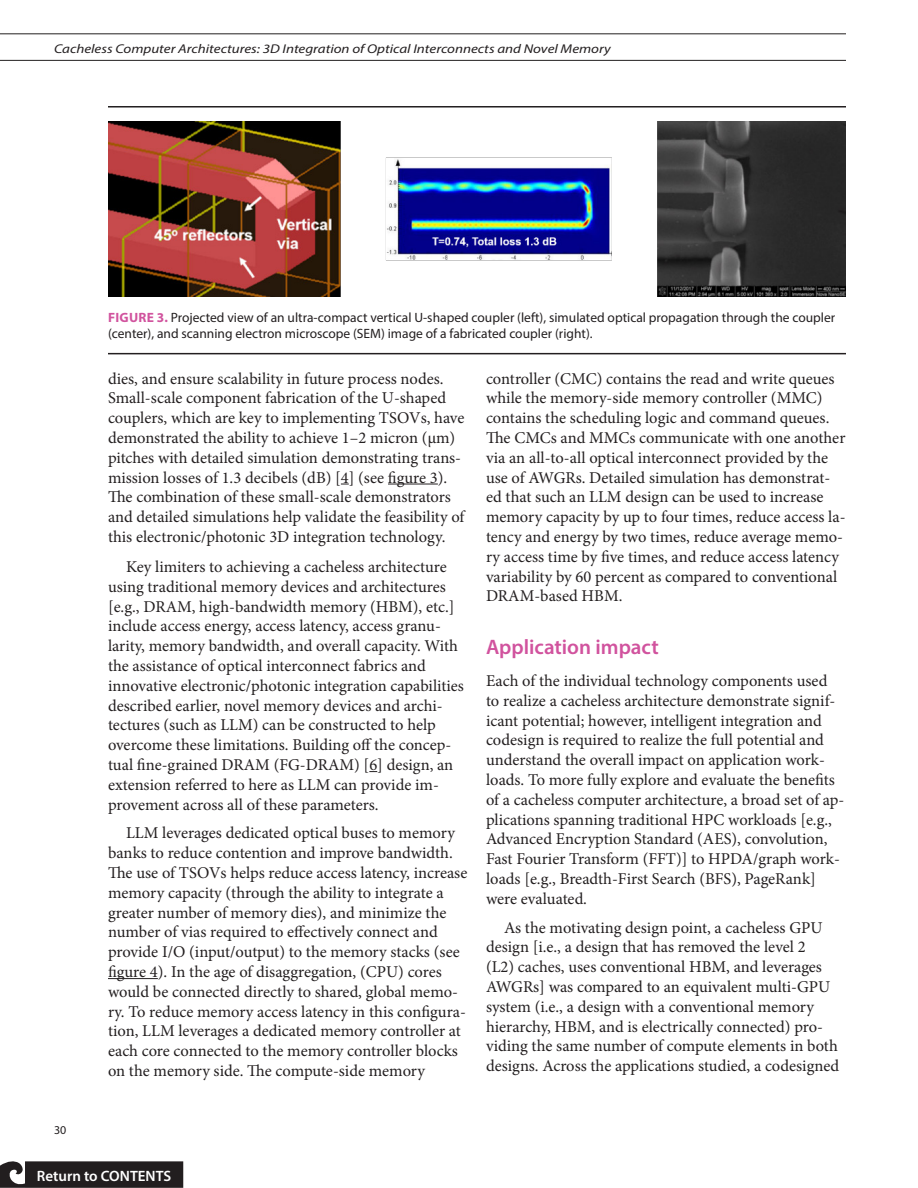
<style>
.page{position:relative;width:918px;height:1188px;background:#fff}
.page>*{position:absolute;margin:0;border:0;box-sizing:border-box;transform-origin:0 0}
.Subhead_1{font:600 21px "Myriad Pro";color:#d1539e}
.Body_text{font:16.5px/19.8px "Minion Pro";color:#231f20}
.Body_text_-_first_pa{font:16.5px/19.8px "Minion Pro";color:#231f20}
.t1{font:600 15px "Myriad Pro";color:#fff}
.Figure_caption{font:13.5px/16.2px "Myriad Pro";color:#231f20}
.t2{font:italic 12.75px "Myriad Pro";color:#231f20;scale:1.18 1}
.t3{font:12px "Myriad Pro";color:#231f20}
.s1{font-weight:700;color:#d1539e}
</style>
<div class="page">
<hr style="left:0;top:33px;width:846px;height:1px;background:#231f20">
<hr style="left:0;top:60px;width:846px;height:1px;background:#231f20">
<hr style="left:388px;top:484px;width:50px;height:1px;background:#231f20">
<hr style="left:108px;top:106px;width:738px;height:2px;background:#231f20">
<hr style="left:108px;top:353px;width:738px;height:1px;background:#231f20">
<img style="left:108px;top:122px;width:738px;height:175px">
<hr style="left:108px;top:978px;width:50px;height:1px;background:#231f20">
<svg style="left:0;top:1161px;width:183px;height:27px;background:#302c2d"></svg>
<p class="t2" style="left:54px;top:40px;width:473px">Cacheless Computer Architectures: 3D Integration of Optical Interconnects and Novel Memory</p>
<p class="Figure_caption" style="left:108px;top:309px;width:729px"><span class="s1">FIGURE 3.</span> Projected view of an ultra-compact vertical U-shaped coupler (left), simulated optical propagation through the coupler (center), and scanning electron microscope (SEM) image of a fabricated coupler (right).</p>
<p class="Body_text" style="left:108px;top:368px;width:360px">dies, and ensure scalability in future process nodes.<br>Small-scale component fabrication of the U-shaped couplers, which are key to implementing TSOVs, have demonstrated the ability to achieve 1–2 micron (µm) pitches with detailed simulation demonstrating trans&shy;mission losses of 1.3 decibels (dB) [4] (see figure 3).<br>The combination of these small-scale demonstrators and detailed simulations help validate the feasibility of this electronic/photonic 3D integration technology.</p>
<p class="t3" style="left:54px;top:1123px;width:14px">30</p>
<p class="Body_text" style="left:108px;top:557px;width:358px;text-indent:18px">Key limiters to achieving a cacheless architecture using traditional memory devices and architectures [e.g., DRAM, high-bandwidth memory (HBM), etc.] include access energy, access latency, access granu&shy;larity, memory bandwidth, and overall capacity. With the assistance of optical interconnect fabrics and innovative electronic/photonic integration capabilities described earlier, novel memory devices and archi&shy;tectures (such as LLM) can be constructed to help overcome these limitations. Building off the concep&shy;tual fine-grained DRAM (FG-DRAM) [6] design, an extension referred to here as LLM can provide im&shy;provement across all of these parameters.</p>
<p class="Body_text" style="left:108px;top:823px;width:361px;text-indent:18px">LLM leverages dedicated optical buses to memory banks to reduce contention and improve bandwidth.<br>The use of TSOVs helps reduce access latency, increase memory capacity (through the ability to integrate a greater number of memory dies), and minimize the number of vias required to effectively connect and provide I/O (input/output) to the memory stacks (see figure 4). In the age of disaggregation, (CPU) cores would be connected directly to shared, global memo&shy;ry. To reduce memory access latency in this configura&shy;tion, LLM leverages a dedicated memory controller at each core connected to the memory controller blocks on the memory side. The compute-side memory</p>
<p class="t1" style="left:37px;top:1166px;width:136px">Return to CONTENTS</p>
<p class="Body_text" style="left:486px;top:368px;width:361px">controller (CMC) contains the read and write queues while the memory-side memory controller (MMC) contains the scheduling logic and command queues.<br>The CMCs and MMCs communicate with one another via an all-to-all optical interconnect provided by the use of AWGRs. Detailed simulation has demonstrat&shy;ed that such an LLM design can be used to increase memory capacity by up to four times, reduce access la&shy;tency and energy by two times, reduce average memo&shy;ry access time by five times, and reduce access latency variability by 60 percent as compared to conventional DRAM-based HBM.</p>
<h2 class="Subhead_1" style="left:486px;top:634px;width:174px">Application impact</h2>
<p class="Body_text_-_first_pa" style="left:486px;top:671px;width:360px">Each of the individual technology components used to realize a cacheless architecture demonstrate signif&shy;icant potential; however, intelligent integration and codesign is required to realize the full potential and understand the overall impact on application work&shy;loads. To more fully explore and evaluate the benefits of a cacheless computer architecture, a broad set of ap&shy;plications spanning traditional HPC workloads [e.g., Advanced Encryption Standard (AES), convolution, Fast Fourier Transform (FFT)] to HPDA/graph work&shy;loads [e.g., Breadth-First Search (BFS), PageRank] were evaluated.</p>
<p class="Body_text" style="left:486px;top:918px;width:355px;text-indent:18px">As the motivating design point, a cacheless GPU design [i.e., a design that has removed the level 2<br>(L2) caches, uses conventional HBM, and leverages AWGRs] was compared to an equivalent multi-GPU system (i.e., a design with a conventional memory hierarchy, HBM, and is electrically connected) pro&shy;viding the same number of compute elements in both designs. Across the applications studied, a codesigned</p>
</div>
